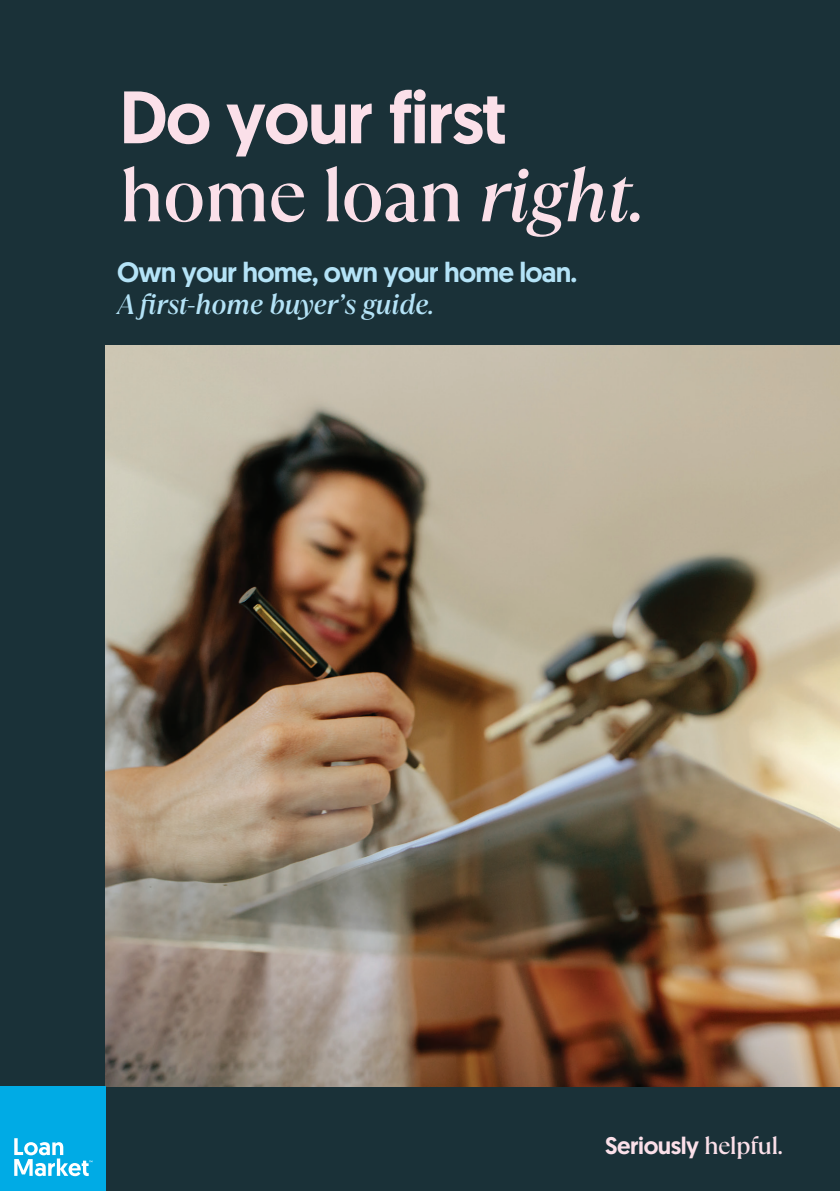
<style>
.page{position:relative;width:840px;height:1191px;background:#fff}
.page>*{position:absolute;margin:0;border:0;box-sizing:border-box;transform-origin:0 0}
.t1{font:500 74px "TT Ramillas";letter-spacing:-.025em;color:#fbe0e9}
.t2{font:500 74px "Geomanist";letter-spacing:-.025em;color:#fbe0e9}
.t3{font:500 28px "Geomanist";letter-spacing:-.03em;color:#b4e3f7}
.t4{font:italic 500 28px "TT Ramillas";letter-spacing:-.02em;color:#b4e3f7}
.t5{font:500 24px "Geomanist";letter-spacing:-.02em;color:#fbe0e9}
.s1{font-style:italic}
.s2{font-family:"TT Ramillas"}
</style>
<div class="page">
<div style="left:0;top:0;width:839px;height:1191px;background:#1a3138"></div>
<img style="left:105px;top:346px;width:734px;height:740px">
<div style="left:0;top:1086px;width:105px;height:105px;background:#00abe5"></div>
<svg style="left:14px;top:1138px;width:78px;height:38px"></svg>
<h1 class="t2" style="left:119px;top:68px;width:389px">Do your first</h1>
<h1 class="t1" style="left:119px;top:151px;width:528px">home loan <span class="s1">right.</span></h1>
<p class="t3" style="left:117px;top:253px;width:461px">Own your home, own your home loan.</p>
<p class="t4" style="left:117px;top:287px;width:318px">A first-home buyer’s guide.</p>
<p class="t5" style="left:604px;top:1129px;width:179px">Seriously <span class="s2">helpful.</span></p>
</div>
